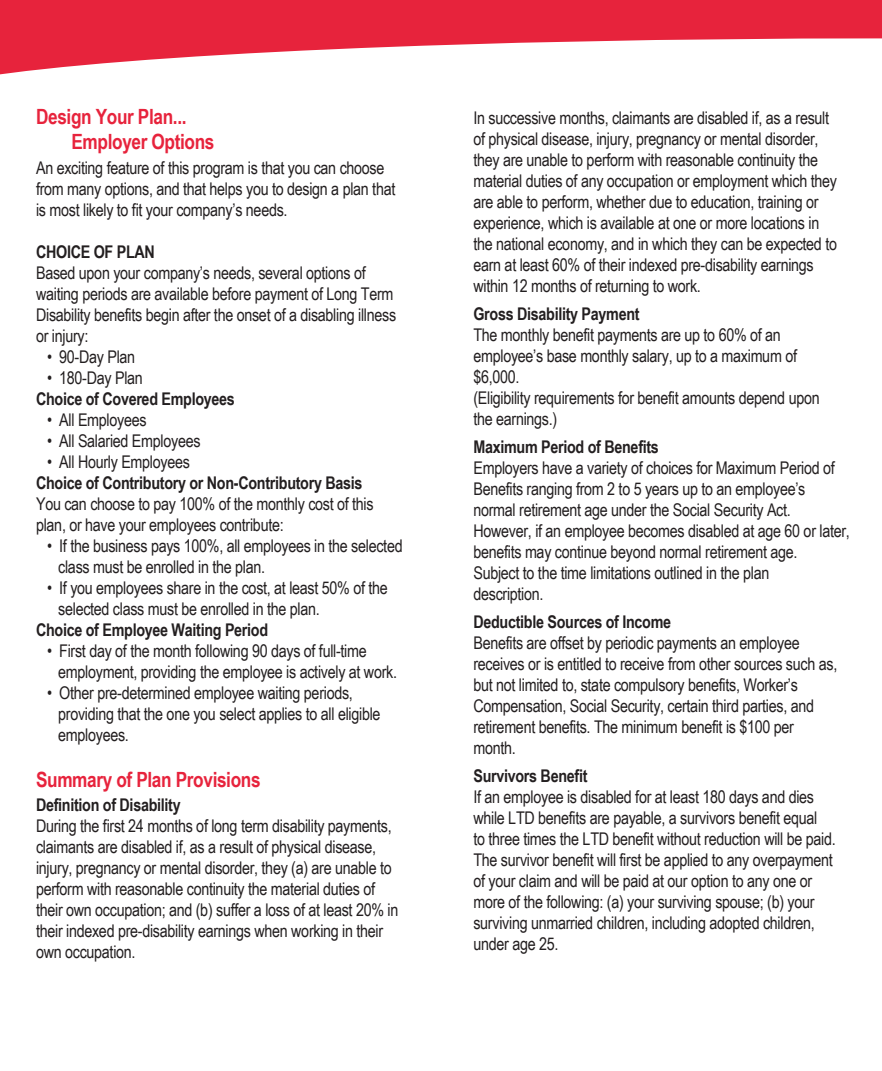
<style>
.page{position:relative;width:882px;height:1071px;background:#fff}
.page>*{position:absolute;margin:0;border:0;box-sizing:border-box;transform-origin:0 0}
.t1{font:700 21px/25.2px "Arial Narrow";letter-spacing:-.015em;color:#e7233c}
.t2{font:17.5px/21px "Arial Narrow";letter-spacing:-.015em;color:#231f20}
.t3{font:700 17.5px "Arial Narrow";letter-spacing:-.015em;color:#231f20}
</style>
<div class="page">
<svg style="left:0;top:0;width:882px;height:75px;fill:#e7233c"></svg>
<p class="t1" style="left:72px;top:103px;width:144px;text-indent:-35px">Design Your Plan...<br>Employer Options</p>
<p class="t2" style="left:36px;top:157px;width:361px">An exciting feature of this program is that you can choose from many options, and that helps you to design a plan that is most likely to fit your company’s needs.</p>
<p class="t3" style="left:36px;top:239px;width:120px">CHOICE OF PLAN</p>
<p class="t2" style="left:36px;top:262px;width:362px">Based upon your company’s needs, several options of waiting periods are available before payment of Long Term Disability benefits begin after the onset of a disabling illness or injury:</p>
<p class="t2" style="left:47px;top:346px;width:90px">• 90-Day Plan</p>
<p class="t2" style="left:47px;top:367px;width:97px">• 180-Day Plan</p>
<p class="t3" style="left:36px;top:386px;width:200px">Choice of Covered Employees</p>
<p class="t2" style="left:47px;top:409px;width:101px">• All Employees</p>
<p class="t2" style="left:47px;top:430px;width:155px">• All Salaried Employees</p>
<p class="t2" style="left:47px;top:451px;width:144px">• All Hourly Employees</p>
<p class="t3" style="left:36px;top:470px;width:328px">Choice of Contributory or Non-Contributory Basis</p>
<p class="t2" style="left:36px;top:493px;width:339px">You can choose to pay 100% of the monthly cost of this plan, or have your employees contribute:</p>
<p class="t2" style="left:58px;top:535px;width:346px;text-indent:-11px">• If the business pays 100%, all employees in the selected class must be enrolled in the plan.</p>
<p class="t2" style="left:58px;top:577px;width:331px;text-indent:-11px">• If you employees share in the cost, at least 50% of the selected class must be enrolled in the plan.</p>
<p class="t3" style="left:36px;top:617px;width:234px">Choice of Employee Waiting Period</p>
<p class="t2" style="left:58px;top:640px;width:340px;text-indent:-11px">• First day of the month following 90 days of full-time employment, providing the employee is actively at work.</p>
<p class="t2" style="left:58px;top:682px;width:324px;text-indent:-11px">• Other pre-determined employee waiting periods, providing that the one you select applies to all eligible employees.</p>
<p class="t1" style="left:36px;top:766px;width:226px">Summary of Plan Provisions</p>
<p class="t3" style="left:36px;top:792px;width:146px">Definition of Disability</p>
<p class="t2" style="left:36px;top:815px;width:364px">During the first 24 months of long term disability payments, claimants are disabled if, as a result of physical disease, injury, pregnancy or mental disorder, they (a) are unable to perform with reasonable continuity the material duties of their own occupation; and (b) suffer a loss of at least 20% in their indexed pre-disability earnings when working in their own occupation.</p>
<p class="t2" style="left:473px;top:107px;width:365px">In successive months, claimants are disabled if, as a result of physical disease, injury, pregnancy or mental disorder, they are unable to perform with reasonable continuity the material duties of any occupation or employment which they are able to perform, whether due to education, training or experience, which is available at one or more locations in the national economy, and in which they can be expected to earn at least 60% of their indexed pre-disability earnings within 12 months of returning to work.</p>
<p class="t3" style="left:473px;top:301px;width:168px">Gross Disability Payment</p>
<p class="t2" style="left:473px;top:324px;width:348px">The monthly benefit payments are up to 60% of an employee’s base monthly salary, up to a maximum of $6,000.<br>(Eligibility requirements for benefit amounts depend upon the earnings.)</p>
<p class="t3" style="left:473px;top:434px;width:187px">Maximum Period of Benefits</p>
<p class="t2" style="left:473px;top:457px;width:378px">Employers have a variety of choices for Maximum Period of Benefits ranging from 2 to 5 years up to an employee’s normal retirement age under the Social Security Act.<br>However, if an employee becomes disabled at age 60 or later, benefits may continue beyond normal retirement age.<br>Subject to the time limitations outlined in the plan<br>description.</p>
<p class="t3" style="left:473px;top:609px;width:199px">Deductible Sources of Income</p>
<p class="t2" style="left:473px;top:632px;width:365px">Benefits are offset by periodic payments an employee receives or is entitled to receive from other sources such as, but not limited to, state compulsory benefits, Worker’s Compensation, Social Security, certain third parties, and retirement benefits. The minimum benefit is $100 per month.</p>
<p class="t3" style="left:473px;top:763px;width:116px">Survivors Benefit</p>
<p class="t2" style="left:473px;top:786px;width:364px">If an employee is disabled for at least 180 days and dies while LTD benefits are payable, a survivors benefit equal<br>to three times the LTD benefit without reduction will be paid.<br>The survivor benefit will first be applied to any overpayment of your claim and will be paid at our option to any one or more of the following: (a) your surviving spouse; (b) your surviving unmarried children, including adopted children, under age 25.</p>
</div>
